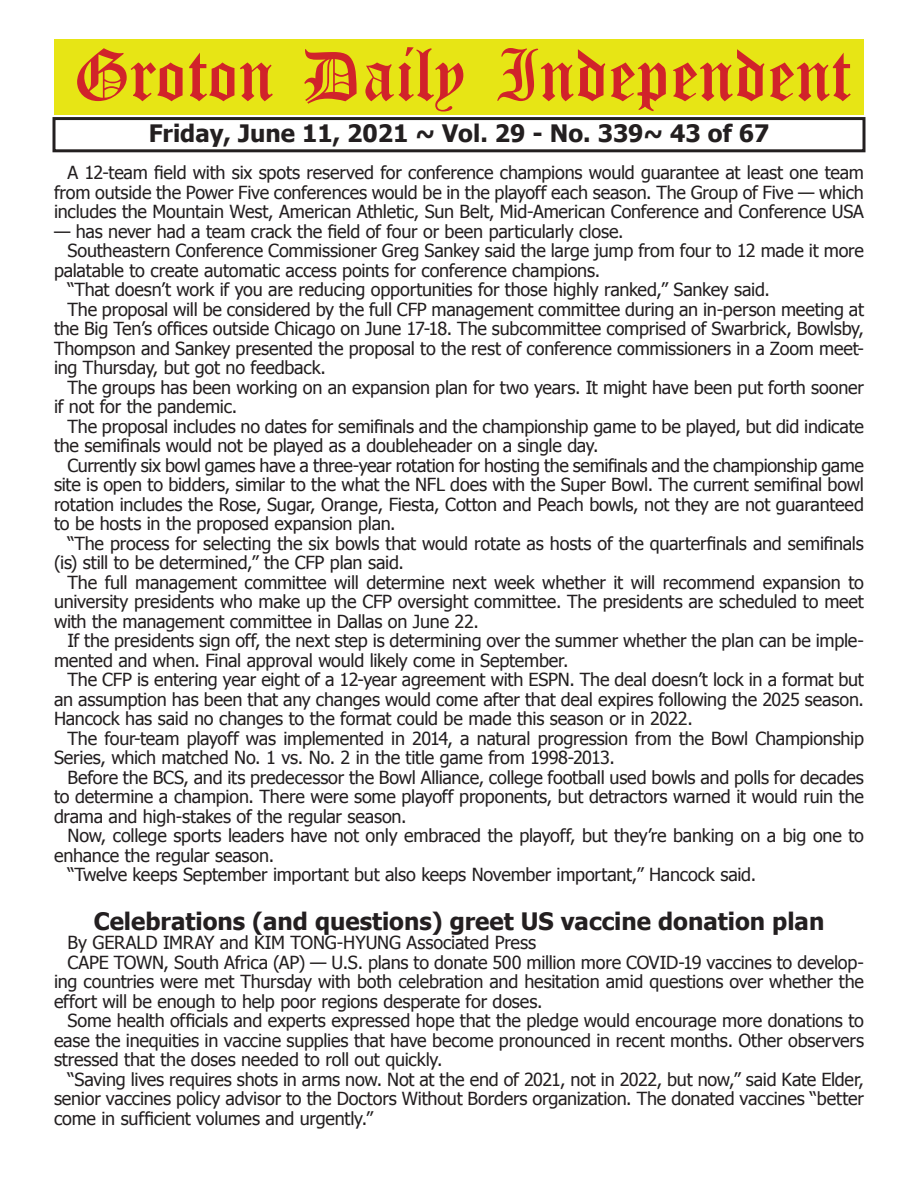
<style>
.page{position:relative;width:918px;height:1188px;background:#fff}
.page>*{position:absolute;margin:0;border:0;box-sizing:border-box;transform-origin:0 0}
.t1{font:54px "Old English Five";color:#d1232a}
.t2{font:700 24px "Tahoma";color:#231f20}
.t3{font:18px/19.5px "Tahoma";letter-spacing:-.01em;color:#231f20;text-align:justify}
</style>
<div class="page">
<div style="left:52px;top:117px;width:814px;height:35px;border:3px solid #231f20"></div>
<div style="left:54px;top:40px;width:810px;height:75px;background:#e7e515"></div>
<h1 class="t1" style="left:73px;top:50px;width:779px">Groton Daily Independent</h1>
<h2 class="t2" style="left:149px;top:116px;width:622px">Friday, June 11, 2021 ~ Vol. 29 - No. 339~ 43 of 67</h2>
<p class="t3" style="left:54px;top:162px;width:812px;text-indent:14px">A 12-team field with six spots reserved for conference champions would guarantee at least one team from outside the Power Five conferences would be in the playoff each season. The Group of Five — which includes the Mountain West, American Athletic, Sun Belt, Mid-American Conference and Conference USA</p>
<p class="t3" style="left:54px;top:221px;width:571px">— has never had a team crack the field of four or been particularly close.</p>
<p class="t3" style="left:68px;top:240px;width:798px">Southeastern Conference Commissioner Greg Sankey said the large jump from four to 12 made it more</p>
<p class="t3" style="left:54px;top:260px;width:548px">palatable to create automatic access points for conference champions.</p>
<p class="t3" style="left:68px;top:279px;width:704px">“That doesn’t work if you are reducing opportunities for those highly ranked,” Sankey said.</p>
<p class="t3" style="left:68px;top:299px;width:798px">The proposal will be considered by the full CFP management committee during an in-person meeting at</p>
<p class="t3" style="left:54px;top:318px;width:811px">the Big Ten’s offices outside Chicago on June 17-18. The subcommittee comprised of Swarbrick, Bowlsby,</p>
<p class="t3" style="left:54px;top:338px;width:812px">Thompson and Sankey presented the proposal to the rest of conference commissioners in a Zoom meet-</p>
<p class="t3" style="left:54px;top:357px;width:274px">ing Thursday, but got no feedback.</p>
<p class="t3" style="left:68px;top:377px;width:798px">The groups has been working on an expansion plan for two years. It might have been put forth sooner</p>
<p class="t3" style="left:54px;top:396px;width:185px">if not for the pandemic.</p>
<p class="t3" style="left:68px;top:416px;width:798px">The proposal includes no dates for semifinals and the championship game to be played, but did indicate</p>
<p class="t3" style="left:54px;top:435px;width:546px">the semifinals would not be played as a doubleheader on a single day.</p>
<p class="t3" style="left:68px;top:455px;width:798px">Currently six bowl games have a three-year rotation for hosting the semifinals and the championship game</p>
<p class="t3" style="left:54px;top:474px;width:812px">site is open to bidders, similar to the what the NFL does with the Super Bowl. The current semifinal bowl</p>
<p class="t3" style="left:54px;top:494px;width:812px">rotation includes the Rose, Sugar, Orange, Fiesta, Cotton and Peach bowls, not they are not guaranteed</p>
<p class="t3" style="left:54px;top:513px;width:343px">to be hosts in the proposed expansion plan.</p>
<p class="t3" style="left:68px;top:533px;width:798px">“The process for selecting the six bowls that would rotate as hosts of the quarterfinals and semifinals</p>
<p class="t3" style="left:54px;top:552px;width:351px">(is) still to be determined,” the CFP plan said.</p>
<p class="t3" style="left:68px;top:572px;width:798px">The full management committee will determine next week whether it will recommend expansion to</p>
<p class="t3" style="left:54px;top:591px;width:811px">university presidents who make up the CFP oversight committee. The presidents are scheduled to meet</p>
<p class="t3" style="left:54px;top:611px;width:426px">with the management committee in Dallas on June 22.</p>
<p class="t3" style="left:68px;top:630px;width:798px">If the presidents sign off, the next step is determining over the summer whether the plan can be imple-</p>
<p class="t3" style="left:54px;top:650px;width:516px">mented and when. Final approval would likely come in September.</p>
<p class="t3" style="left:68px;top:669px;width:798px">The CFP is entering year eight of a 12-year agreement with ESPN. The deal doesn’t lock in a format but</p>
<p class="t3" style="left:54px;top:689px;width:811px">an assumption has been that any changes would come after that deal expires following the 2025 season.</p>
<p class="t3" style="left:54px;top:708px;width:640px">Hancock has said no changes to the format could be made this season or in 2022.</p>
<p class="t3" style="left:68px;top:728px;width:798px">The four-team playoff was implemented in 2014, a natural progression from the Bowl Championship</p>
<p class="t3" style="left:54px;top:747px;width:562px">Series, which matched No. 1 vs. No. 2 in the title game from 1998-2013.</p>
<p class="t3" style="left:68px;top:766px;width:798px">Before the BCS, and its predecessor the Bowl Alliance, college football used bowls and polls for decades</p>
<p class="t3" style="left:54px;top:786px;width:811px">to determine a champion. There were some playoff proponents, but detractors warned it would ruin the</p>
<p class="t3" style="left:54px;top:805px;width:354px">drama and high-stakes of the regular season.</p>
<p class="t3" style="left:68px;top:825px;width:798px">Now, college sports leaders have not only embraced the playoff, but they’re banking on a big one to</p>
<p class="t3" style="left:54px;top:844px;width:222px">enhance the regular season.</p>
<p class="t3" style="left:68px;top:864px;width:690px">“Twelve keeps September important but also keeps November important,” Hancock said.</p>
<h2 class="t2" style="left:94px;top:904px;width:732px">Celebrations (and questions) greet US vaccine donation plan</h2>
<p class="t3" style="left:68px;top:932px;width:470px">By GERALD IMRAY and KIM TONG-HYUNG Associated Press</p>
<p class="t3" style="left:68px;top:951px;width:798px">CAPE TOWN, South Africa (AP) — U.S. plans to donate 500 million more COVID-19 vaccines to develop-</p>
<p class="t3" style="left:54px;top:971px;width:812px">ing countries were met Thursday with both celebration and hesitation amid questions over whether the</p>
<p class="t3" style="left:54px;top:990px;width:490px">effort will be enough to help poor regions desperate for doses.</p>
<p class="t3" style="left:68px;top:1010px;width:798px">Some health officials and experts expressed hope that the pledge would encourage more donations to</p>
<p class="t3" style="left:54px;top:1029px;width:812px">ease the inequities in vaccine supplies that have become pronounced in recent months. Other observers</p>
<p class="t3" style="left:54px;top:1049px;width:390px">stressed that the doses needed to roll out quickly.</p>
<p class="t3" style="left:68px;top:1068px;width:798px">“Saving lives requires shots in arms now. Not at the end of 2021, not in 2022, but now,” said Kate Elder,</p>
<p class="t3" style="left:54px;top:1088px;width:812px">senior vaccines policy advisor to the Doctors Without Borders organization. The donated vaccines “better</p>
<p class="t3" style="left:54px;top:1107px;width:321px">come in sufficient volumes and urgently.”</p>
</div>
